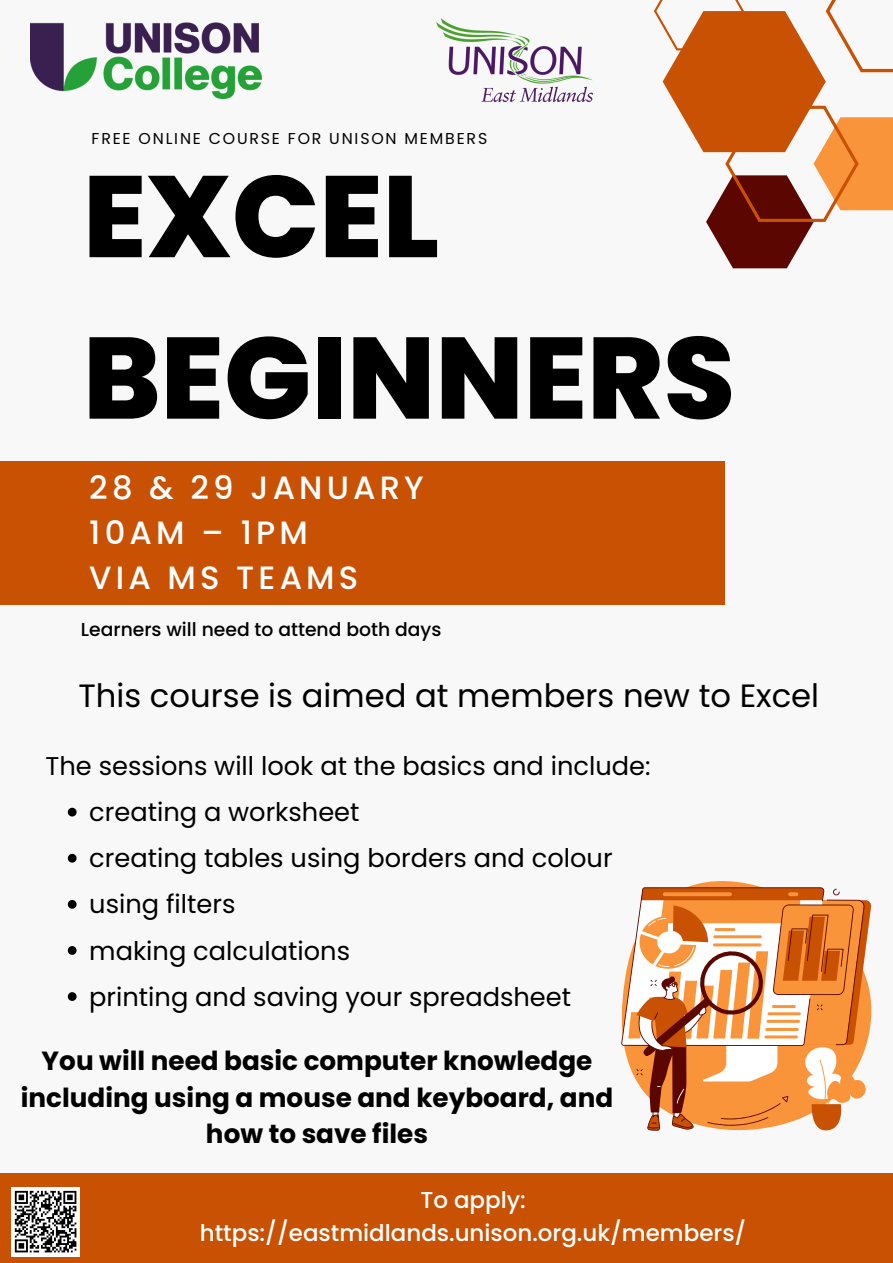
<style>
.page{position:relative;width:893px;height:1263px;background:#f8f8f8}
.page>*{position:absolute;margin:0;border:0;box-sizing:border-box;transform-origin:0 0}
.t1{font:800 115.5px/161.4px "Poppins";color:#000}
.t2{font:32.25px "Poppins";color:#000}
.t3{font:500 32.25px/45px "Poppins";letter-spacing:.13em;color:#fff}
.t4{font:700 26.25px/36.6px "Poppins";color:#000;text-align:center}
.t5{font:25.65px "Poppins";color:#000}
.t6{font:500 22.95px/32.1px "Poppins";color:#fff;text-align:center}
.t7{font:500 18.75px "Poppins";color:#000}
.t8{font:15.75px "Poppins";letter-spacing:.115em;color:#000}
</style>
<div class="page">
<div style="left:0;top:461px;width:724px;height:144px;background:#c85103"></div>
<div style="left:0;top:1174px;width:893px;height:89px;background:#c85103"></div>
<svg style="left:654px;top:0;width:239px;height:268px"></svg>
<img style="left:436px;top:19px;width:156px;height:82px">
<img style="left:30px;top:22px;width:231px;height:76px">
<svg style="left:688px;top:881px;width:184px;height:137px"></svg>
<svg style="left:621px;top:887px;width:250px;height:244px"></svg>
<div style="left:12px;top:1187px;width:68px;height:69px;background:#fff"></div>
<svg style="left:14px;top:1190px;width:63px;height:63px"></svg>
<svg style="left:68px;top:808px;width:9px;height:8px"></svg>
<svg style="left:68px;top:854px;width:9px;height:8px"></svg>
<svg style="left:68px;top:900px;width:9px;height:9px"></svg>
<svg style="left:68px;top:946px;width:9px;height:9px"></svg>
<svg style="left:68px;top:992px;width:9px;height:9px"></svg>
<p class="t8" style="left:92px;top:127px;width:397px">FREE ONLINE COURSE FOR UNISON MEMBERS</p>
<p class="t1" style="left:83px;top:136px;width:653px">EXCEL<br>BEGINNERS</p>
<p class="t3" style="left:89px;top:465px;width:336px">28 &amp; 29 JANUARY<br>10AM – 1PM<br>VIA MS TEAMS</p>
<p class="t7" style="left:81px;top:616px;width:362px">Learners will need to attend both days</p>
<p class="t2" style="left:78px;top:673px;width:742px">This course is aimed at members new to Excel</p>
<h1 class="t5" style="left:46px;top:748px;width:606px">The sessions will look at the basics and include:</h1>
<h2 class="t5" style="left:89px;top:794px;width:272px">creating a worksheet</h2>
<p class="t5" style="left:89px;top:840px;width:525px">creating tables using borders and colour</p>
<h3 class="t5" style="left:89px;top:886px;width:148px">using filters</h3>
<h5 class="t5" style="left:89px;top:932px;width:262px">making calculations</h5>
<p class="t5" style="left:89px;top:979px;width:483px">printing and saving your spreadsheet</p>
<p class="t4" style="left:21px;top:1042px;width:594px">You will need basic computer knowledge including using a mouse and keyboard, and how to save files</p>
<p class="t6" style="left:200px;top:1184px;width:548px">To apply: https://eastmidlands.unison.org.uk/members/</p>
</div>
